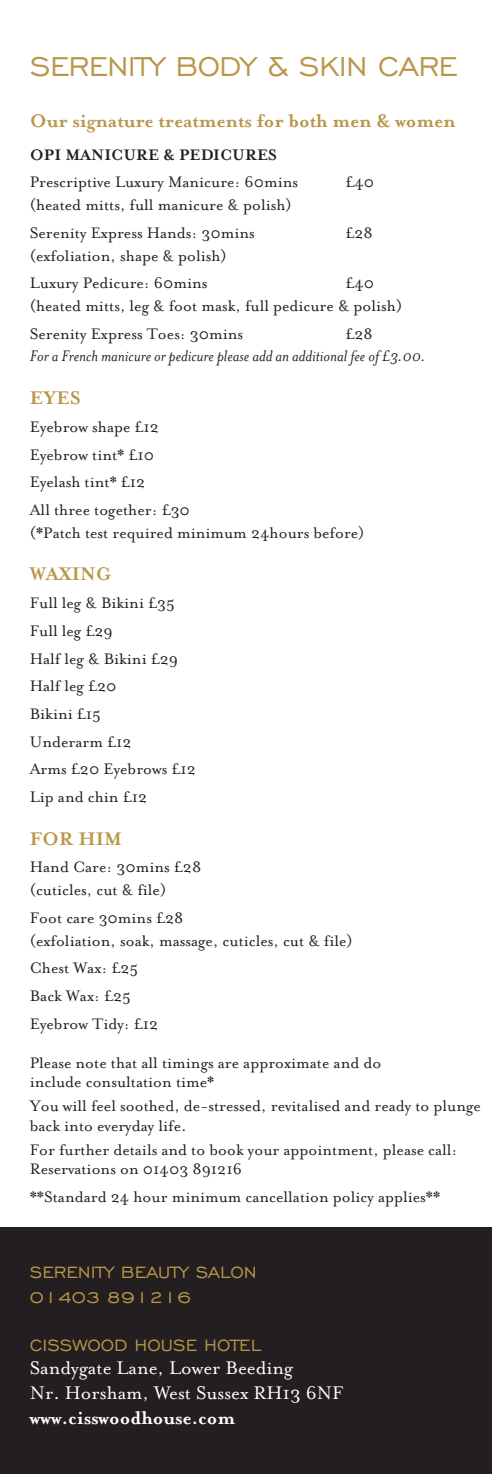
<style>
.page{position:relative;width:492px;height:1474px;background:#fff}
.page>*{position:absolute;margin:0;border:0;box-sizing:border-box;transform-origin:0 0}
.t1{font:35px "Engravers Gothic BT";letter-spacing:-.02em;color:#ba964a}
.t2{font:700 21px "Mrs Eaves";color:#ba964a}
.t3{font:21px/25.2px "Mrs Eaves Roman";color:#fff}
.t4{font:21px/25.2px "Engravers Gothic BT";color:#ba964a}
.t5{font:700 21px "Mrs Eaves";color:#fff}
.t6{font:17.5px/27.7px "Mrs Eaves Roman";color:#231f20}
.t7{font:italic 17.5px "Mrs Eaves";color:#231f20}
.t8{font:700 17.5px "Mrs Eaves";color:#231f20}
</style>
<div class="page">
<div style="left:0;top:1227px;width:491px;height:246px;background:#231f20"></div>
<h1 class="t1" style="left:30px;top:47px;width:429px">SERENITY BODY &amp; SKIN CARE</h1>
<p class="t2" style="left:30px;top:108px;width:427px">Our signature treatments for both men &amp; women</p>
<p class="t8" style="left:30px;top:144px;width:248px">OPI Manicure &amp; Pedicures</p>
<p class="t6" style="left:30px;top:168px;width:269px">Prescriptive Luxury Manicure: 60mins</p>
<p class="t6" style="left:345px;top:168px;width:30px">£40</p>
<p class="t6" style="left:30px;top:191px;width:263px">(heated mitts, full manicure &amp; polish)<br>Serenity Express Hands: 30mins</p>
<p class="t6" style="left:345px;top:219px;width:29px">£28</p>
<p class="t6" style="left:30px;top:242px;width:198px">(exfoliation, shape &amp; polish)<br>Luxury Pedicure: 60mins</p>
<p class="t6" style="left:30px;top:272px;width:373px;line-height:22.8px;text-indent:315px">£40 (heated mitts, leg &amp; foot mask, full pedicure &amp; polish)</p>
<p class="t6" style="left:30px;top:320px;width:215px">Serenity Express Toes: 30mins</p>
<p class="t6" style="left:345px;top:320px;width:29px">£28</p>
<p class="t7" style="left:30px;top:347px;width:397px">For a French manicure or pedicure please add an additional fee of £3.00.</p>
<p class="t2" style="left:30px;top:386px;width:52px">Eyes</p>
<p class="t6" style="left:30px;top:413px;width:161px">Eyebrow shape £12<br>Eyebrow tint* £10<br>Eyelash tint* £12<br>All three together: £30</p>
<p class="t6" style="left:30px;top:519px;width:336px">(*Patch test required minimum 24hours before)</p>
<p class="t2" style="left:30px;top:562px;width:76px">Waxing</p>
<p class="t6" style="left:30px;top:589px;width:167px">Full leg &amp; Bikini £35<br>Full leg £29<br>Half leg &amp; Bikini £29<br>Half leg £20<br>Bikini £15<br>Underarm £12<br>Arms £20 Eyebrows £12<br>Lip and chin £12</p>
<p class="t2" style="left:30px;top:826px;width:80px">For Him</p>
<p class="t6" style="left:30px;top:856px;width:173px;line-height:22.8px">Hand Care: 30mins £28 (cuticles, cut &amp; file)</p>
<p class="t6" style="left:30px;top:906px;width:324px;line-height:22.8px">Foot care 30mins £28<br>(exfoliation, soak, massage, cuticles, cut &amp; file)</p>
<p class="t6" style="left:30px;top:954px;width:130px">Chest Wax: £25<br>Back Wax: £25<br>Eyebrow Tidy: £12</p>
<p class="t6" style="left:30px;top:1053px;width:352px;line-height:19.2px">Please note that all timings are approximate and do include consultation time*</p>
<p class="t6" style="left:30px;top:1096px;width:452px;line-height:19.2px">You will feel soothed, de-stressed, revitalised and ready to plunge back into everyday life.</p>
<p class="t6" style="left:30px;top:1140px;width:428px;line-height:19.2px">For further details and to book your appointment, please call:<br>Reservations on 01403 891216</p>
<p class="t6" style="left:30px;top:1183px;width:411px">**Standard 24 hour minimum cancellation policy applies**</p>
<p class="t4" style="left:30px;top:1259px;width:228px">SERENITY BEAUTY SALON<br>01403 891216</p>
<p class="t4" style="left:30px;top:1331px;width:233px">CISSWOOD HOUSE HOTEL</p>
<p class="t3" style="left:30px;top:1355px;width:314px">Sandygate Lane, Lower Beeding<br>Nr. Horsham, West Sussex RH13 6NF</p>
<p class="t5" style="left:30px;top:1405px;width:206px">www.cisswoodhouse.com</p>
</div>
